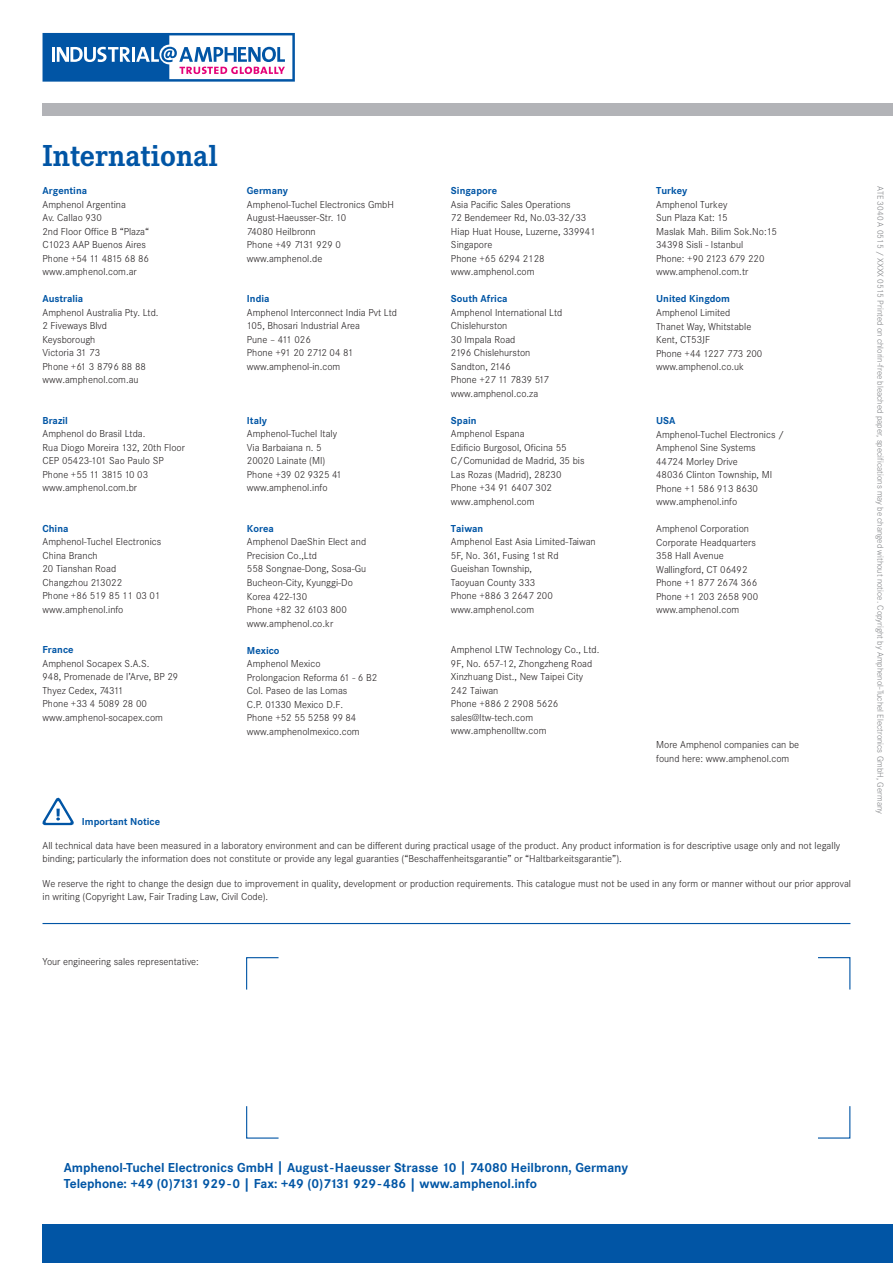
<style>
.page{position:relative;width:893px;height:1263px;background:#fff}
.page>*{position:absolute;margin:0;border:0;box-sizing:border-box;transform-origin:0 0}
.t1{font:700 31.5px "Corporate E";color:#0155a5;scale:.95 1}
.t2{font:700 13.5px/16.2px "Corporate S";color:#0155a5}
.t3{font:300 10.5px/13.5px "Corporate S";color:#231f20}
.t4{font:700 10.5px "Corporate S";color:#0155a5}
.t5{font:300 9px "Corporate S";color:#808285}
.s1{font-size:16.05px}
</style>
<div class="page">
<svg style="left:42px;top:797px;width:32px;height:29px"></svg>
<svg style="left:43px;top:33px;width:252px;height:49px"></svg>
<div style="left:43px;top:103px;width:850px;height:13px;background:#b2b3b7"></div>
<div style="left:43px;top:1225px;width:850px;height:38px;background:#0155a5"></div>
<hr style="left:43px;top:923px;width:807px;height:1px;background:#0155a5">
<svg style="left:246px;top:957px;width:33px;height:33px"></svg>
<svg style="left:246px;top:1106px;width:33px;height:33px"></svg>
<svg style="left:818px;top:957px;width:33px;height:33px"></svg>
<svg style="left:818px;top:1106px;width:33px;height:33px"></svg>
<h1 class="t1" style="left:43px;top:133px;width:186px">International</h1>
<p class="t4" style="left:43px;top:182px;width:46px">Argentina</p>
<p class="t3" style="left:43px;top:197px;width:108px">Amphenol Argentina<br>Av. Callao 930<br>2nd Floor Office B “Plaza“<br>C1023 AAP Buenos Aires<br>Phone +54 11 4815 68 86 www.amphenol.com.ar</p>
<p class="t4" style="left:43px;top:290px;width:42px">Australia</p>
<p class="t3" style="left:43px;top:305px;width:118px">Amphenol Australia Pty. Ltd.<br>2 Fiveways Blvd<br>Keysborough<br>Victoria 31 73<br>Phone +61 3 8796 88 88 www.amphenol.com.au</p>
<p class="t4" style="left:43px;top:412px;width:27px">Brazil</p>
<p class="t3" style="left:43px;top:426px;width:144px">Amphenol do Brasil Ltda.<br>Rua Diogo Moreira 132, 20th Floor<br>CEP 05423-101 Sao Paulo SP<br>Phone +55 11 3815 10 03 www.amphenol.com.br</p>
<p class="t4" style="left:43px;top:520px;width:27px">China</p>
<p class="t3" style="left:43px;top:534px;width:120px">Amphenol-Tuchel Electronics<br>China Branch<br>20 Tianshan Road<br>Changzhou 213022<br>Phone +86 519 85 11 03 01 www.amphenol.info</p>
<p class="t4" style="left:43px;top:642px;width:33px">France</p>
<p class="t3" style="left:43px;top:656px;width:137px">Amphenol Socapex S.A.S.<br>948, Promenade de l’Arve, BP 29<br>Thyez Cedex, 74311<br>Phone +33 4 5089 28 00 www.amphenol-socapex.com</p>
<p class="t4" style="left:247px;top:183px;width:43px">Germany</p>
<p class="t3" style="left:247px;top:197px;width:149px">Amphenol-Tuchel Electronics GmbH<br>August-Haeusser-Str. 10<br>74080 Heilbronn<br>Phone +49 7131 929 0 www.amphenol.de</p>
<p class="t4" style="left:247px;top:291px;width:24px">India</p>
<p class="t3" style="left:247px;top:305px;width:152px">Amphenol Interconnect India Pvt Ltd<br>105, Bhosari Industrial Area<br>Pune – 411 026<br>Phone +91 20 2712 04 81 www.amphenol-in.com</p>
<p class="t4" style="left:247px;top:412px;width:22px">Italy</p>
<p class="t3" style="left:247px;top:427px;width:97px">Amphenol-Tuchel Italy<br>Via Barbaiana n. 5<br>20020 Lainate (MI)<br>Phone +39 02 9325 41 www.amphenol.info</p>
<p class="t4" style="left:247px;top:520px;width:28px">Korea</p>
<p class="t3" style="left:247px;top:535px;width:121px">Amphenol DaeShin Elect and<br>Precision Co.,Ltd<br>558 Songnae-Dong, Sosa-Gu<br>Bucheon-City, Kyunggi-Do<br>Korea 422-130<br>Phone +82 32 6103 800 www.amphenol.co.kr</p>
<p class="t4" style="left:247px;top:642px;width:34px">Mexico</p>
<p class="t3" style="left:247px;top:656px;width:132px">Amphenol Mexico<br>Prolongacion Reforma 61 - 6 B2<br>Col. Paseo de las Lomas<br>C.P. 01330 Mexico D.F.<br>Phone +52 55 5258 99 84 www.amphenolmexico.com</p>
<p class="t4" style="left:451px;top:183px;width:48px">Singapore</p>
<p class="t3" style="left:451px;top:197px;width:146px">Asia Pacific Sales Operations<br>72 Bendemeer Rd, No.03-32/33<br>Hiap Huat House, Luzerne, 339941<br>Singapore<br>Phone +65 6294 2128 www.amphenol.com</p>
<p class="t4" style="left:451px;top:291px;width:58px">South Africa</p>
<p class="t3" style="left:451px;top:305px;width:113px">Amphenol International Ltd<br>Chislehurston<br>30 Impala Road<br>2196 Chislehurston<br>Sandton, 2146<br>Phone +27 11 7839 517 www.amphenol.co.za</p>
<p class="t4" style="left:451px;top:412px;width:27px">Spain</p>
<p class="t3" style="left:451px;top:426px;width:135px">Amphenol Espana<br>Edificio Burgosol, Oficina 55<br>C/Comunidad de Madrid, 35 bis<br>Las Rozas (Madrid), 28230<br>Phone +34 91 6407 302 www.amphenol.com</p>
<p class="t4" style="left:451px;top:520px;width:34px">Taiwan</p>
<p class="t3" style="left:451px;top:534px;width:146px">Amphenol East Asia Limited-Taiwan<br>5F, No. 361, Fusing 1st Rd<br>Gueishan Township,<br>Taoyuan County 333<br>Phone +886 3 2647 200 www.amphenol.com</p>
<p class="t3" style="left:451px;top:643px;width:150px">Amphenol LTW Technology Co., Ltd.<br>9F, No. 657-12, Zhongzheng Road<br>Xinzhuang Dist., New Taipei City<br>242 Taiwan<br>Phone +886 2 2908 5626 sales@ltw-tech.com www.amphenolltw.com</p>
<p class="t4" style="left:656px;top:183px;width:33px">Turkey</p>
<p class="t3" style="left:656px;top:197px;width:122px">Amphenol Turkey<br>Sun Plaza Kat: 15<br>Maslak Mah. Bilim Sok.No:15<br>34398 Sisli - Istanbul<br>Phone: +90 2123 679 220 www.amphenol.com.tr</p>
<p class="t4" style="left:656px;top:291px;width:75px">United Kingdom</p>
<p class="t3" style="left:656px;top:305px;width:108px">Amphenol Limited<br>Thanet Way, Whitstable<br>Kent, CT53JF<br>Phone +44 1227 773 200 www.amphenol.co.uk</p>
<p class="t4" style="left:656px;top:412px;width:21px">USA</p>
<p class="t3" style="left:656px;top:427px;width:129px">Amphenol-Tuchel Electronics /<br>Amphenol Sine Systems<br>44724 Morley Drive<br>48036 Clinton Township, MI<br>Phone +1 586 913 8630 www.amphenol.info</p>
<p class="t3" style="left:656px;top:521px;width:104px">Amphenol Corporation<br>Corporate Headquarters<br>358 Hall Avenue<br>Wallingford, CT 06492<br>Phone +1 877 2674 366<br>Phone +1 203 2658 900 www.amphenol.com</p>
<p class="t3" style="left:656px;top:737px;width:145px">More Amphenol companies can be found here: www.amphenol.com</p>
<p class="t4" style="left:82px;top:813px;width:80px">Important Notice</p>
<p class="t3" style="left:43px;top:839px;width:799px;line-height:12.6px">All technical data have been measured in a laboratory environment and can be different during practical usage of the product. Any product information is for descriptive usage only and not legally binding; particularly the information does not constitute or provide any legal guaranties (“Beschaffenheitsgarantie” or “Haltbarkeitsgarantie”).</p>
<p class="t3" style="left:43px;top:877px;width:810px;line-height:12.6px">We reserve the right to change the design due to improvement in quality, development or production requirements. This catalogue must not be used in any form or manner without our prior approval in writing (Copyright Law, Fair Trading Law, Civil Code).</p>
<p class="t3" style="left:43px;top:954px;width:158px">Your engineering sales representative:</p>
<p class="t5" style="left:887px;top:186px;width:629px;rotate:90deg">ATE 3040 A 0515 / XXXX 0515 Printed on chlorin-free bleached paper, specifications may be changed without notice. Copyright by Amphenol-Tuchel Electronics GmbH, Germany</p>
<p class="t2" style="left:64px;top:1158px;width:566px">Amphenol-Tuchel Electronics GmbH <span class="s1">|</span> August-Haeusser Strasse 10 <span class="s1">|</span> 74080 Heilbronn, Germany<br>Telephone: +49 (0)7131 929-0 <span class="s1">|</span> Fax: +49 (0)7131 929-486 <span class="s1">|</span> www.amphenol.info</p>
</div>
